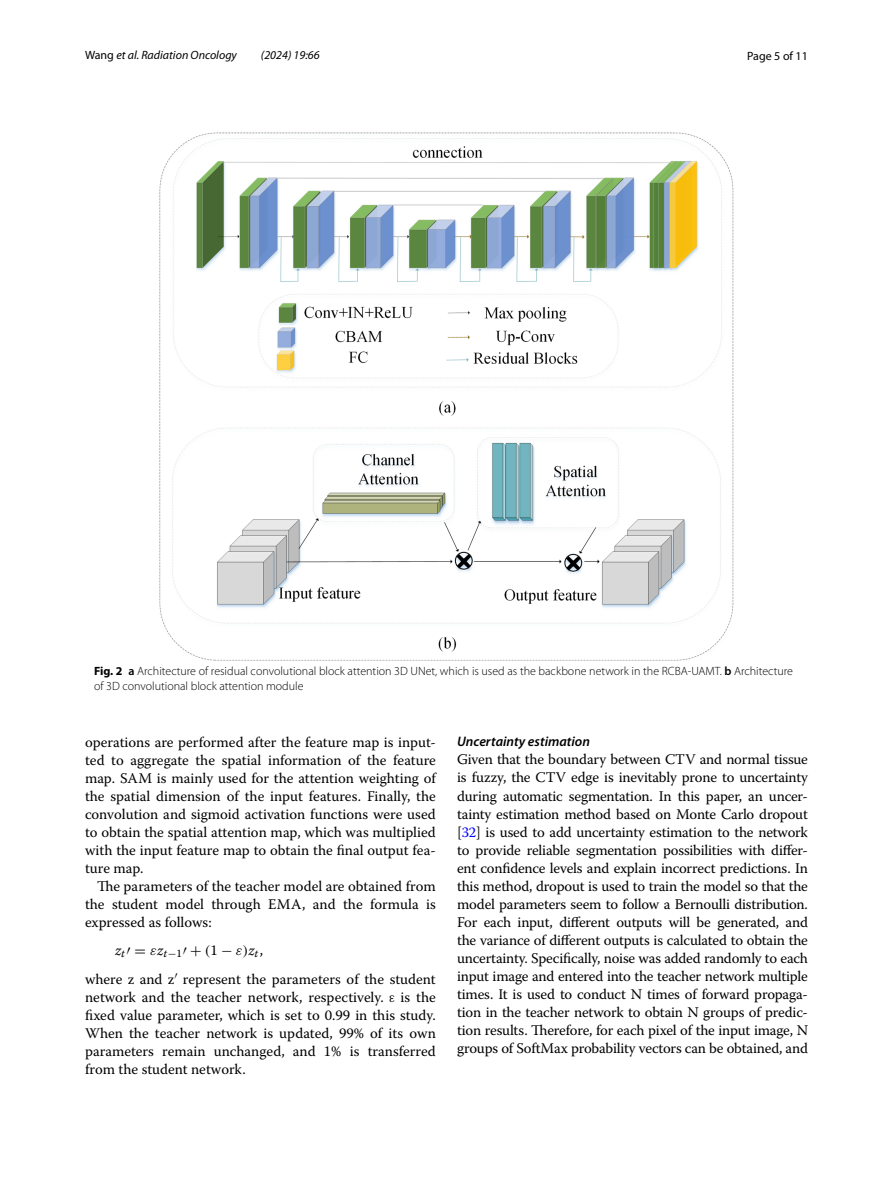
<style>
.page{position:relative;width:893px;height:1187px;background:#fff}
.page>*{position:absolute;margin:0;border:0;box-sizing:border-box;transform-origin:0 0}
.t1{font:14.7px/18px "Warnock Pro";color:#000;text-align:justify}
.t2{font:14.7px "MTSYN2";color:#000}
.t3{font:italic 600 13.8px "Myriad Pro";color:#000}
.t4{font:300 12px/15px "Myriad Pro";color:#000}
.t5{font:italic 12px "Myriad Pro";color:#000}
.t6{font:12px "Myriad Pro";color:#000}
.s1{font-style:normal}
.s2{font-weight:700}
.s3{font-weight:600}
.s4{font-family:"Warnock Pro";font-style:italic}
.s5{font-family:"MTMI"}
.s6{font-family:"Warnock Pro Regular 2"}
.s7{font-family:"Warnock Pro Regular 3"}
.s8{font-family:"Warnock Pro Regular 4"}
.s9{font-family:"MTGU"}
.s10{color:#00f}
</style>
<div class="page">
<img style="left:159px;top:133px;width:574px;height:527px">
<p class="t5" style="left:85px;top:48px;width:153px"><span class="s1">Wang</span> et al. Radiation Oncology</p>
<p class="t5" style="left:261px;top:48px;width:60px">(2024) 19:66</p>
<p class="t6" style="left:747px;top:48px;width:62px">Page 5 of 11</p>
<p class="t4" style="left:94px;top:664px;width:700px"><span class="s2">Fig. 2</span> <span class="s3">a</span> Architecture of residual convolutional block attention 3D UNet, which is used as the backbone network in the RCBA-UAMT. <span class="s3">b</span> Architecture of 3D convolutional block attention module</p>
<p class="t1" style="left:85px;top:732px;width:352px">operations are performed after the feature map is input&shy;ted to aggregate the spatial information of the feature map. SAM is mainly used for the attention weighting of the spatial dimension of the input features. Finally, the convolution and sigmoid activation functions were used to obtain the spatial attention map, which was multiplied with the input feature map to obtain the final output fea&shy;ture map.</p>
<p class="t1" style="left:85px;top:876px;width:352px;text-indent:12px">The parameters of the teacher model are obtained from the student model through EMA, and the formula is expressed as follows:</p>
<p class="t2" style="left:115px;top:944px;width:150px"><span class="s4">z</span><sub>t</sub>′ = <span class="s5">ε</span><span class="s4">z</span><sub>t</sub><sub>−</sub><sub>1</sub>′ + <span class="s5">(</span><span class="s6">1</span> − <span class="s5">ε)</span><span class="s4">z</span><sub>t</sub><span class="s6">,</span></p>
<p class="t1" style="left:85px;top:970px;width:352px">where <span class="s7">z</span> and <span class="s8">z</span><sup>′</sup> represent the parameters of the student network and the teacher network, respectively. <span class="s9">ε</span> is the fixed value parameter, which is set to 0.99 in this study.<br>When the teacher network is updated, 99% of its own parameters remain unchanged, and 1% is transferred from the student network.</p>
<p class="t3" style="left:457px;top:733px;width:134px">Uncertainty estimation</p>
<p class="t1" style="left:457px;top:750px;width:352px">Given that the boundary between CTV and normal tissue is fuzzy, the CTV edge is inevitably prone to uncertainty during automatic segmentation. In this paper, an uncer&shy;tainty estimation method based on Monte Carlo dropout [<span class="s10">32</span>] is used to add uncertainty estimation to the network to provide reliable segmentation possibilities with differ&shy;ent confidence levels and explain incorrect predictions. In this method, dropout is used to train the model so that the model parameters seem to follow a Bernoulli distribution.<br>For each input, different outputs will be generated, and the variance of different outputs is calculated to obtain the uncertainty. Specifically, noise was added randomly to each input image and entered into the teacher network multiple times. It is used to conduct N times of forward propaga&shy;tion in the teacher network to obtain N groups of predic&shy;tion results. Therefore, for each pixel of the input image, N groups of SoftMax probability vectors can be obtained, and</p>
</div>
